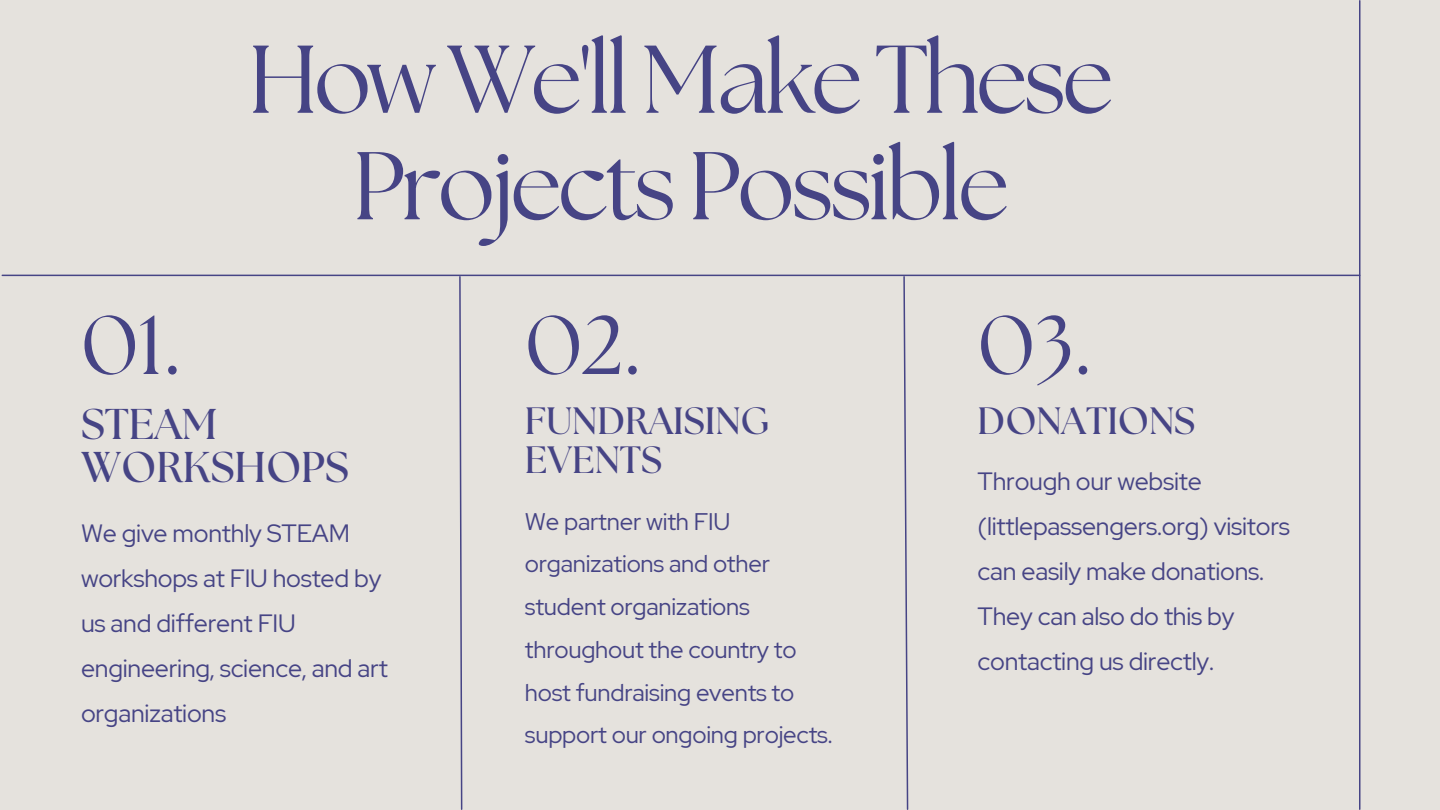
<style>
.page{position:relative;width:1440px;height:810px;background:#e5e2dd}
.page>*{position:absolute;margin:0;border:0;box-sizing:border-box;transform-origin:0 0}
.t1{font:96px/106.5px "The Seasons";letter-spacing:-.04em;color:#464485;text-align:center}
.t2{font:83px "The Seasons";color:#464485}
.t3{font:700 43px/43.5px "The Seasons";color:#464485}
.t4{font:700 38px/38.2px "The Seasons";color:#464485}
.t5{font:25px/45px "Red Hat Display";letter-spacing:-.01em;color:#464485}
.t6{font:24px/42.8px "Red Hat Display";letter-spacing:-.01em;color:#464485}
</style>
<div class="page">
<hr style="left:1359px;top:1px;width:1px;height:808px;background:#464485">
<svg style="left:903px;top:276px;width:6px;height:534px"></svg>
<svg style="left:458px;top:276px;width:5px;height:534px"></svg>
<hr style="left:2px;top:275px;width:1358px;height:1px;background:#464485">
<h2 class="t2" style="left:81px;top:308px;width:102px">01.</h2>
<h1 class="t1" style="left:248px;top:32px;width:867px">How We'll Make These<br>Projects Possible</h1>
<h2 class="t2" style="left:525px;top:308px;width:118px">02.</h2>
<h2 class="t2" style="left:978px;top:308px;width:116px">03.</h2>
<h3 class="t3" style="left:81px;top:404px;width:270px">STEAM<br>WORKSHOPS</h3>
<p class="t5" style="left:81px;top:510px;width:308px">We give monthly STEAM workshops at FIU hosted by us and different FIU engineering, science, and art organizations</p>
<h3 class="t4" style="left:525px;top:404px;width:246px">FUNDRAISING<br>EVENTS</h3>
<p class="t6" style="left:525px;top:500px;width:309px">We partner with FIU organizations and other student organizations throughout the country to host fundraising events to support our ongoing projects.</p>
<h3 class="t4" style="left:978px;top:404px;width:219px">DONATIONS</h3>
<p class="t5" style="left:978px;top:458px;width:314px">Through our website (littlepassengers.org) visitors can easily make donations.<br>They can also do this by contacting us directly.</p>
</div>
